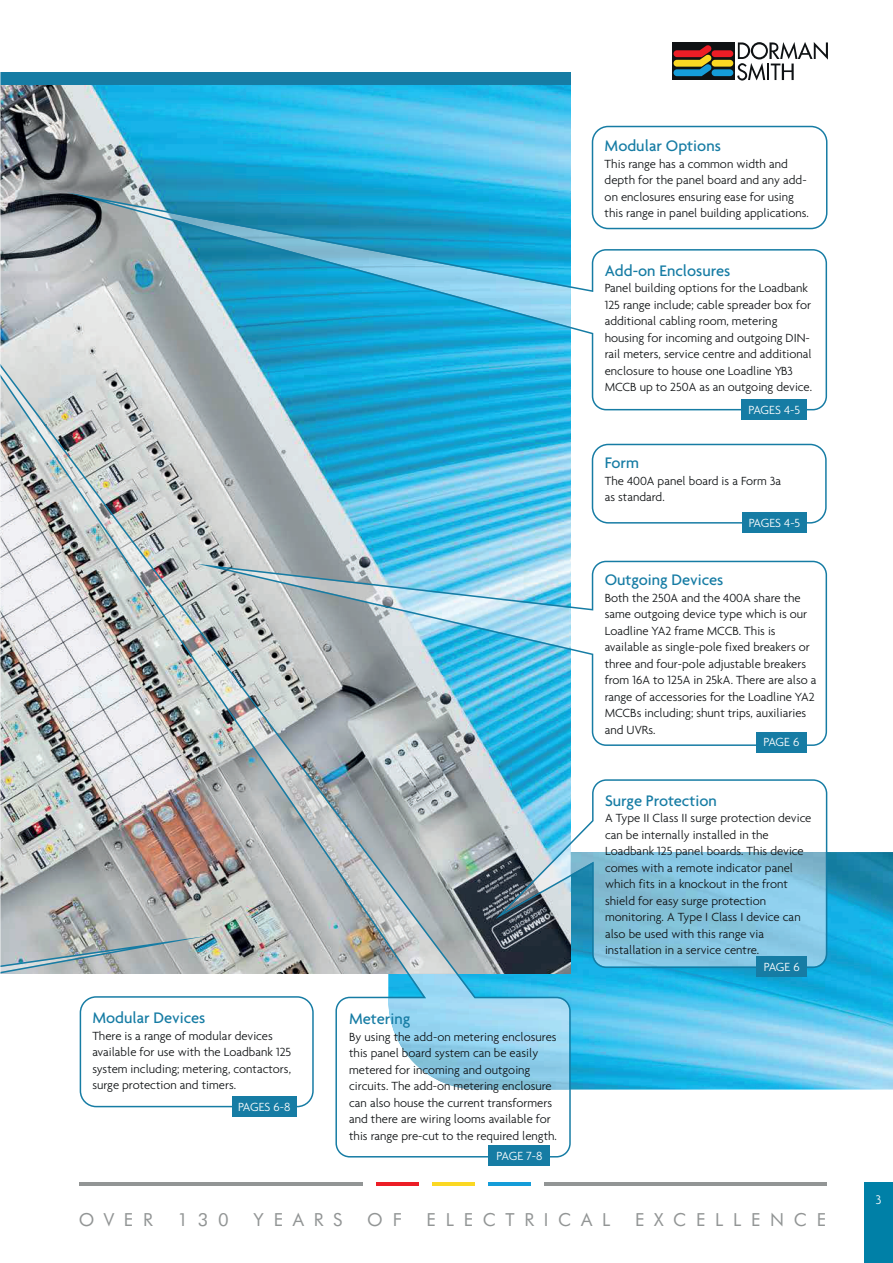
<style>
.page{position:relative;width:893px;height:1263px;background:#fff}
.page>*{position:absolute;margin:0;border:0;box-sizing:border-box;transform-origin:0 0}
.t1{font:18px "Futura BT";letter-spacing:.54em;color:#929595}
.t2{font:500 16.5px "Agenda";color:#167ca4}
.t3{font:300 13.5px "Agenda";color:#fff}
.t4{font:300 12.75px/16.5px "Agenda";color:#0f1214}
.t5{font:300 12.75px "Agenda";letter-spacing:-.03em;color:#fff}
</style>
<div class="page">
<svg style="left:592px;top:126px;width:235px;height:66px"></svg>
<svg style="left:592px;top:444px;width:235px;height:80px"></svg>
<img style="left:571px;top:852px;width:322px;height:237px">
<img style="left:1px;top:85px;width:569px;height:279px">
<svg style="left:571px;top:561px;width:256px;height:185px"></svg>
<svg style="left:672px;top:42px;width:63px;height:38px"></svg>
<svg style="left:737px;top:42px;width:91px;height:39px"></svg>
<div style="left:712px;top:69px;width:21px;height:7px;background:#159dd9;border-radius:3px"></div>
<div style="left:712px;top:60px;width:21px;height:7px;background:#fbd823;border-radius:3px"></div>
<div style="left:712px;top:50px;width:21px;height:7px;background:#ec1d26;border-radius:3px"></div>
<svg style="left:673px;top:45px;width:38px;height:31px"></svg>
<div style="left:0;top:72px;width:570px;height:13px;background:#167ca4"></div>
<div style="left:742px;top:512px;width:65px;height:21px;background:#167ca4"></div>
<div style="left:756px;top:732px;width:51px;height:21px;background:#167ca4"></div>
<hr style="left:79px;top:1182px;width:283px;height:3px;background:#929595">
<hr style="left:545px;top:1182px;width:282px;height:3px;background:#929595">
<hr style="left:376px;top:1182px;width:43px;height:3px;background:#ec1d26">
<hr style="left:432px;top:1182px;width:43px;height:3px;background:#fbd823">
<hr style="left:488px;top:1182px;width:43px;height:3px;background:#159dd9">
<svg style="left:67px;top:192px;width:760px;height:218px"></svg>
<div style="left:742px;top:399px;width:65px;height:21px;background:#167ca4"></div>
<svg style="left:571px;top:779px;width:256px;height:189px"></svg>
<div style="left:756px;top:956px;width:51px;height:21px;background:#167ca4"></div>
<img style="left:1px;top:364px;width:570px;height:793px">
<div style="left:489px;top:1145px;width:61px;height:21px;background:#167ca4"></div>
<img style="left:0;top:78px;width:1px;height:896px">
<img style="left:0;top:935px;width:209px;height:38px">
<svg style="left:0;top:72px;width:1px;height:13px"></svg>
<svg style="left:0;top:381px;width:1px;height:14px"></svg>
<div style="left:864px;top:1182px;width:29px;height:81px;background:#0080a7"></div>
<p class="t2" style="left:605px;top:136px;width:118px">Modular Options</p>
<p class="t4" style="left:605px;top:155px;width:206px">This range has a common width and depth for the panel board and any add&shy;on enclosures ensuring ease for using this range in panel building applications.</p>
<p class="t2" style="left:605px;top:260px;width:127px">Add-on Enclosures</p>
<p class="t4" style="left:605px;top:279px;width:209px">Panel building options for the Loadbank 125 range include; cable spreader box for additional cabling room, metering housing for incoming and outgoing DIN&shy;rail meters, service centre and additional enclosure to house one Loadline YB3<br>MCCB up to 250A as an outgoing device.</p>
<p class="t5" style="left:748px;top:402px;width:53px">PAGES 4-5</p>
<p class="t2" style="left:605px;top:453px;width:36px">Form</p>
<p class="t4" style="left:605px;top:472px;width:178px">The 400A panel board is a Form 3a as standard.</p>
<p class="t5" style="left:749px;top:515px;width:53px">PAGES 4-5</p>
<p class="t2" style="left:605px;top:570px;width:120px">Outgoing Devices</p>
<p class="t4" style="left:605px;top:589px;width:213px">Both the 250A and the 400A share the same outgoing device type which is our Loadline YA2 frame MCCB. This is available as single-pole fixed breakers or three and four-pole adjustable breakers from 16A to 125A in 25kA. There are also a range of accessories for the Loadline YA2<br>MCCBs including; shunt trips, auxiliaries and UVRs.</p>
<p class="t5" style="left:763px;top:735px;width:37px">PAGE 6</p>
<p class="t2" style="left:92px;top:1008px;width:115px">Modular Devices</p>
<p class="t4" style="left:92px;top:1027px;width:200px">There is a range of modular devices available for use with the Loadbank 125 system including; metering, contactors, surge protection and timers.</p>
<p class="t5" style="left:238px;top:1099px;width:54px">PAGES 6-8</p>
<p class="t2" style="left:349px;top:1009px;width:63px">Metering</p>
<p class="t4" style="left:349px;top:1028px;width:209px">By using the add-on metering enclosures this panel board system can be easily metered for incoming and outgoing circuits. The add-on metering enclosure can also house the current transformers and there are wiring looms available for this range pre-cut to the required length.</p>
<p class="t5" style="left:497px;top:1148px;width:47px">PAGE 7-8</p>
<p class="t2" style="left:605px;top:790px;width:113px">Surge Protection</p>
<p class="t4" style="left:605px;top:810px;width:208px">A Type II Class II surge protection device can be internally installed in the Loadbank 125 panel boards. This device comes with a remote indicator panel which fits in a knockout in the front shield for easy surge protection monitoring. A Type I Class I device can also be used with this range via installation in a service centre.</p>
<p class="t5" style="left:764px;top:959px;width:37px">PAGE 6</p>
<h1 class="t1" style="left:79px;top:1209px;width:76px">OVER</h1>
<h1 class="t1" style="left:177px;top:1209px;width:53px">130</h1>
<h1 class="t1" style="left:254px;top:1209px;width:90px">YEARS</h1>
<h1 class="t1" style="left:367px;top:1209px;width:36px">O F</h1>
<h1 class="t1" style="left:427px;top:1209px;width:185px">ELECTRICAL</h1>
<h1 class="t1" style="left:635px;top:1209px;width:192px">EXCELLENCE</h1>
<p class="t3" style="left:876px;top:1191px;width:11px">33</p>
</div>
